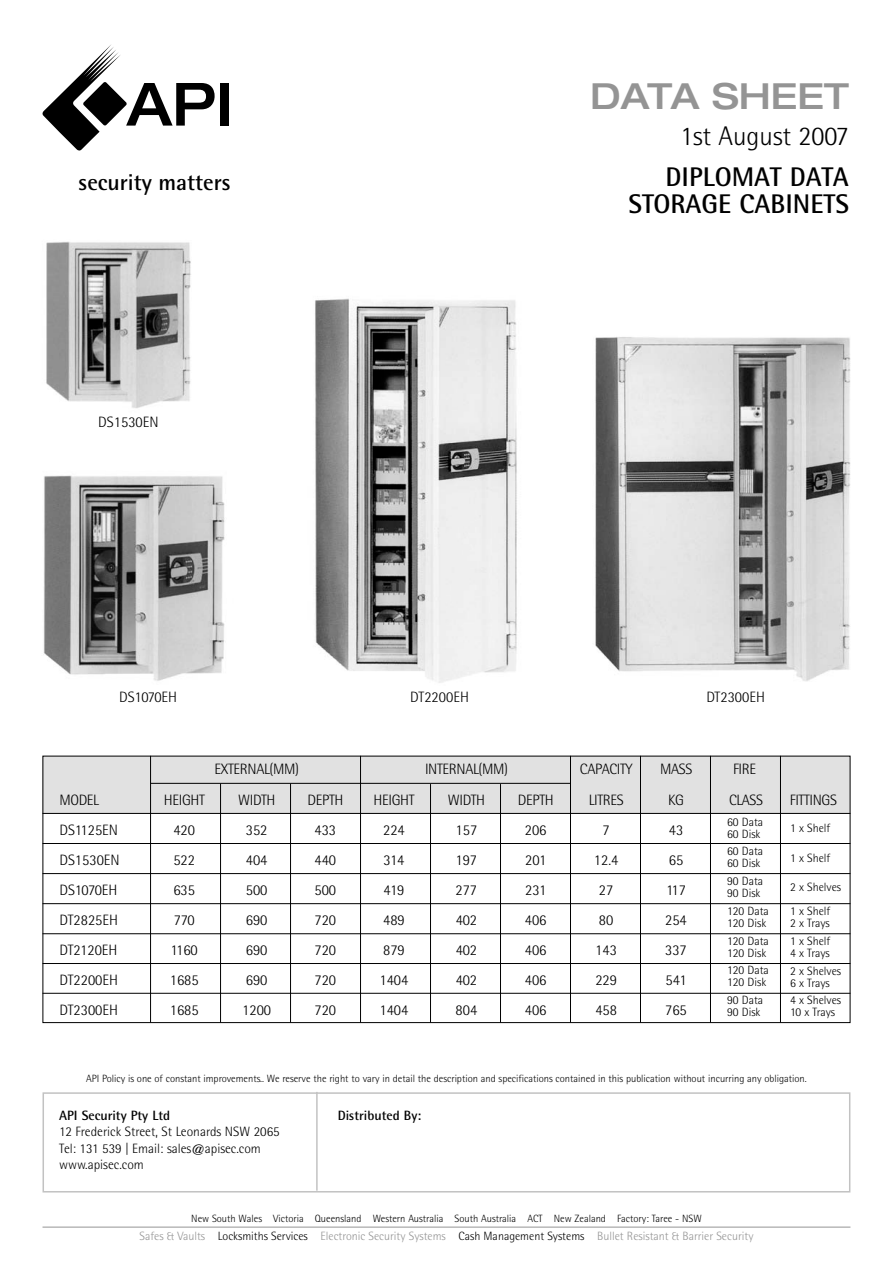
<style>
.page{position:relative;width:893px;height:1263px;background:#fff}
.page>*{position:absolute;margin:0;border:0;box-sizing:border-box;transform-origin:0 0}
.t1{font:500 expanded 36px "Helvetica Neue";color:#949494}
.t2{font:700 27px/27px "Rotis Semi Sans";color:#000;text-align:right}
.t3{font:300 27px "Rotis Semi Sans";color:#000}
.t4{font:700 22.8px "Rotis Semi Sans";color:#000}
.t5{font:300 15px "Rotis Semi Sans";color:#000}
.t6{font:300 15px "Rotis Semi Sans";letter-spacing:-.025em;color:#000}
.t7{font:300 13.5px/16.2px "Rotis Semi Sans";color:#000}
.t8{font:700 13.5px "Rotis Semi Sans";color:#000}
.t9{font:300 12px/12px "Rotis Semi Sans";color:#000}
.t10{font:300 12px "Rotis Semi Sans";color:#949494}
.t11{font:300 10.5px "Rotis Semi Sans";color:#000}
.s1{color:#000}
</style>
<div class="page">
<svg style="left:43px;top:45px;width:172px;height:106px"></svg>
<div style="left:221px;top:83px;width:8px;height:43px;background:#000"></div>
<div style="left:43px;top:756px;width:807px;height:57px;background:#e1e1e1"></div>
<div style="left:43px;top:1092px;width:807px;height:100px;border:2px solid #c2c2c2"></div>
<hr style="left:316px;top:1092px;width:2px;height:99px;background:#c2c2c2">
<hr style="left:43px;top:1227px;width:807px;height:1px;background:#949494">
<img style="left:43px;top:475px;width:182px;height:206px">
<img style="left:46px;top:241px;width:145px;height:167px">
<img style="left:595px;top:337px;width:256px;height:344px">
<img style="left:315px;top:298px;width:202px;height:385px">
<hr style="left:151px;top:783px;width:419px;height:1px;background:#000">
<hr style="left:43px;top:813px;width:807px;height:1px;background:#000">
<hr style="left:43px;top:843px;width:807px;height:1px;background:#000">
<hr style="left:43px;top:873px;width:807px;height:1px;background:#000">
<hr style="left:43px;top:903px;width:807px;height:1px;background:#000">
<hr style="left:43px;top:933px;width:807px;height:1px;background:#000">
<hr style="left:43px;top:963px;width:807px;height:1px;background:#000">
<hr style="left:43px;top:993px;width:807px;height:1px;background:#000">
<hr style="left:150px;top:756px;width:1px;height:266px;background:#000">
<hr style="left:220px;top:784px;width:1px;height:238px;background:#000">
<hr style="left:290px;top:784px;width:1px;height:238px;background:#000">
<hr style="left:360px;top:756px;width:1px;height:266px;background:#000">
<hr style="left:430px;top:784px;width:1px;height:238px;background:#000">
<hr style="left:710px;top:756px;width:1px;height:266px;background:#000">
<hr style="left:780px;top:756px;width:1px;height:266px;background:#000">
<hr style="left:640px;top:756px;width:1px;height:266px;background:#000">
<hr style="left:570px;top:756px;width:1px;height:266px;background:#000">
<hr style="left:500px;top:784px;width:1px;height:238px;background:#000">
<h3 class="t4" style="left:78px;top:174px;width:154px">security matters</h3>
<p class="t5" style="left:98px;top:416px;width:62px">DS1530EN</p>
<p class="t5" style="left:119px;top:691px;width:60px">DS1070EH</p>
<h1 class="t1" style="left:590px;top:83px;width:260px">DATA SHEET</h1>
<h2 class="t3" style="left:680px;top:127px;width:170px">1st August 2007</h2>
<h2 class="t2" style="left:628px;top:166px;width:222px">DIPLOMAT DATA<br>STORAGE CABINETS</h2>
<p class="t5" style="left:410px;top:691px;width:60px">DT2200EH</p>
<p class="t5" style="left:706px;top:691px;width:60px">DT2300EH</p>
<p class="t6" style="left:215px;top:764px;width:86px">EXTERNAL(MM)</p>
<p class="t6" style="left:425px;top:764px;width:85px">INTERNAL(MM)</p>
<p class="t6" style="left:580px;top:764px;width:54px">CAPACITY</p>
<p class="t5" style="left:660px;top:764px;width:34px">MASS</p>
<p class="t5" style="left:733px;top:764px;width:25px">FIRE</p>
<p class="t5" style="left:59px;top:794px;width:41px">MODEL</p>
<p class="t5" style="left:164px;top:794px;width:42px">HEIGHT</p>
<p class="t5" style="left:238px;top:794px;width:39px">WIDTH</p>
<p class="t5" style="left:308px;top:794px;width:37px">DEPTH</p>
<p class="t5" style="left:374px;top:794px;width:42px">HEIGHT</p>
<p class="t5" style="left:448px;top:794px;width:39px">WIDTH</p>
<p class="t5" style="left:518px;top:794px;width:37px">DEPTH</p>
<p class="t5" style="left:589px;top:794px;width:37px">LITRES</p>
<p class="t5" style="left:668px;top:794px;width:18px">KG</p>
<p class="t5" style="left:729px;top:794px;width:36px">CLASS</p>
<p class="t6" style="left:790px;top:794px;width:49px">FITTINGS</p>
<p class="t5" style="left:59px;top:824px;width:60px">DS1125EN</p>
<p class="t5" style="left:173px;top:824px;width:23px">420</p>
<p class="t5" style="left:246px;top:824px;width:23px">352</p>
<p class="t5" style="left:314px;top:824px;width:23px">433</p>
<p class="t5" style="left:383px;top:824px;width:23px">224</p>
<p class="t5" style="left:456px;top:824px;width:23px">157</p>
<p class="t5" style="left:525px;top:824px;width:23px">206</p>
<p class="t5" style="left:603px;top:824px;width:9px">7</p>
<p class="t5" style="left:669px;top:824px;width:16px">43</p>
<p class="t5" style="left:59px;top:854px;width:62px">DS1530EN</p>
<p class="t5" style="left:173px;top:854px;width:23px">522</p>
<p class="t5" style="left:246px;top:854px;width:23px">404</p>
<p class="t5" style="left:314px;top:854px;width:23px">440</p>
<p class="t5" style="left:383px;top:854px;width:23px">314</p>
<p class="t5" style="left:455px;top:854px;width:23px">197</p>
<p class="t5" style="left:525px;top:854px;width:23px">201</p>
<p class="t5" style="left:594px;top:854px;width:26px">12.4</p>
<p class="t5" style="left:669px;top:854px;width:16px">65</p>
<p class="t5" style="left:59px;top:884px;width:60px">DS1070EH</p>
<p class="t5" style="left:173px;top:884px;width:23px">635</p>
<p class="t5" style="left:246px;top:884px;width:23px">500</p>
<p class="t5" style="left:314px;top:884px;width:23px">500</p>
<p class="t5" style="left:383px;top:884px;width:23px">419</p>
<p class="t5" style="left:455px;top:884px;width:23px">277</p>
<p class="t5" style="left:525px;top:884px;width:23px">231</p>
<p class="t5" style="left:599px;top:884px;width:16px">27</p>
<p class="t5" style="left:666px;top:884px;width:22px">117</p>
<p class="t5" style="left:59px;top:914px;width:60px">DT2825EH</p>
<p class="t5" style="left:174px;top:914px;width:23px">770</p>
<p class="t5" style="left:246px;top:914px;width:23px">690</p>
<p class="t5" style="left:314px;top:914px;width:23px">720</p>
<p class="t5" style="left:383px;top:914px;width:23px">489</p>
<p class="t5" style="left:456px;top:914px;width:23px">402</p>
<p class="t5" style="left:525px;top:914px;width:23px">406</p>
<p class="t5" style="left:599px;top:914px;width:16px">80</p>
<p class="t5" style="left:665px;top:914px;width:23px">254</p>
<p class="t5" style="left:59px;top:944px;width:60px">DT2120EH</p>
<p class="t5" style="left:171px;top:944px;width:29px">1160</p>
<p class="t5" style="left:246px;top:944px;width:23px">690</p>
<p class="t5" style="left:314px;top:944px;width:23px">720</p>
<p class="t5" style="left:383px;top:944px;width:23px">879</p>
<p class="t5" style="left:456px;top:944px;width:23px">402</p>
<p class="t5" style="left:525px;top:944px;width:23px">406</p>
<p class="t5" style="left:595px;top:944px;width:23px">143</p>
<p class="t5" style="left:665px;top:944px;width:23px">337</p>
<p class="t5" style="left:59px;top:974px;width:60px">DT2200EH</p>
<p class="t5" style="left:170px;top:974px;width:30px">1685</p>
<p class="t5" style="left:246px;top:974px;width:23px">690</p>
<p class="t5" style="left:314px;top:974px;width:23px">720</p>
<p class="t5" style="left:379px;top:974px;width:30px">1404</p>
<p class="t5" style="left:456px;top:974px;width:23px">402</p>
<p class="t5" style="left:525px;top:974px;width:23px">406</p>
<p class="t5" style="left:595px;top:974px;width:23px">229</p>
<p class="t5" style="left:665px;top:974px;width:23px">541</p>
<p class="t5" style="left:59px;top:1004px;width:60px">DT2300EH</p>
<p class="t5" style="left:170px;top:1004px;width:30px">1685</p>
<p class="t5" style="left:242px;top:1004px;width:30px">1200</p>
<p class="t5" style="left:314px;top:1004px;width:23px">720</p>
<p class="t5" style="left:379px;top:1004px;width:30px">1404</p>
<p class="t5" style="left:456px;top:1004px;width:23px">804</p>
<p class="t5" style="left:525px;top:1004px;width:23px">406</p>
<p class="t5" style="left:595px;top:1004px;width:23px">458</p>
<p class="t5" style="left:665px;top:1004px;width:23px">765</p>
<p class="t9" style="left:727px;top:817px;width:38px">60 Data<br>60 Disk</p>
<p class="t9" style="left:727px;top:846px;width:38px">60 Data<br>60 Disk</p>
<p class="t9" style="left:727px;top:876px;width:38px">90 Data<br>90 Disk</p>
<p class="t9" style="left:727px;top:906px;width:43px">120 Data<br>120 Disk</p>
<p class="t9" style="left:727px;top:936px;width:43px">120 Data<br>120 Disk</p>
<p class="t9" style="left:727px;top:965px;width:43px">120 Data<br>120 Disk</p>
<p class="t9" style="left:727px;top:995px;width:38px">90 Data<br>90 Disk</p>
<p class="t9" style="left:790px;top:823px;width:42px">1 x Shelf</p>
<p class="t9" style="left:790px;top:853px;width:42px">1 x Shelf</p>
<p class="t9" style="left:790px;top:877px;width:52px;line-height:23.7px">2 x Shelves<br>1 x Shelf</p>
<p class="t9" style="left:790px;top:915px;width:42px;line-height:17.7px">2 x Trays<br>1 x Shelf</p>
<p class="t9" style="left:790px;top:945px;width:52px;line-height:17.7px">4 x Trays<br>2 x Shelves</p>
<p class="t9" style="left:790px;top:975px;width:52px;line-height:17.7px">6 x Trays<br>4 x Shelves</p>
<p class="t9" style="left:790px;top:1007px;width:47px">10 x Trays</p>
<p class="t11" style="left:86px;top:1074px;width:722px">API Policy is one of constant improvements.. We reserve the right to vary in detail the description and specifications contained in this publication without incurring any obligation.</p>
<p class="t8" style="left:59px;top:1111px;width:113px">API Security Pty Ltd</p>
<p class="t7" style="left:59px;top:1125px;width:222px">12 Frederick Street, St Leonards NSW 2065<br>Tel: 131 539 | Email: sales@apisec.com www.apisec.com</p>
<p class="t8" style="left:338px;top:1111px;width:85px">Distributed By:</p>
<p class="t11" style="left:191px;top:1215px;width:512px">New South Wales Victoria Queensland Western Australia South Australia ACT New Zealand Factory: Taree - NSW</p>
<p class="t10" style="left:140px;top:1232px;width:615px">Safes &amp; Vaults <span class="s1">Locksmiths Services</span> Electronic Security Systems <span class="s1">Cash Management Systems</span> Bullet Resistant &amp; Barrier Security</p>
</div>
